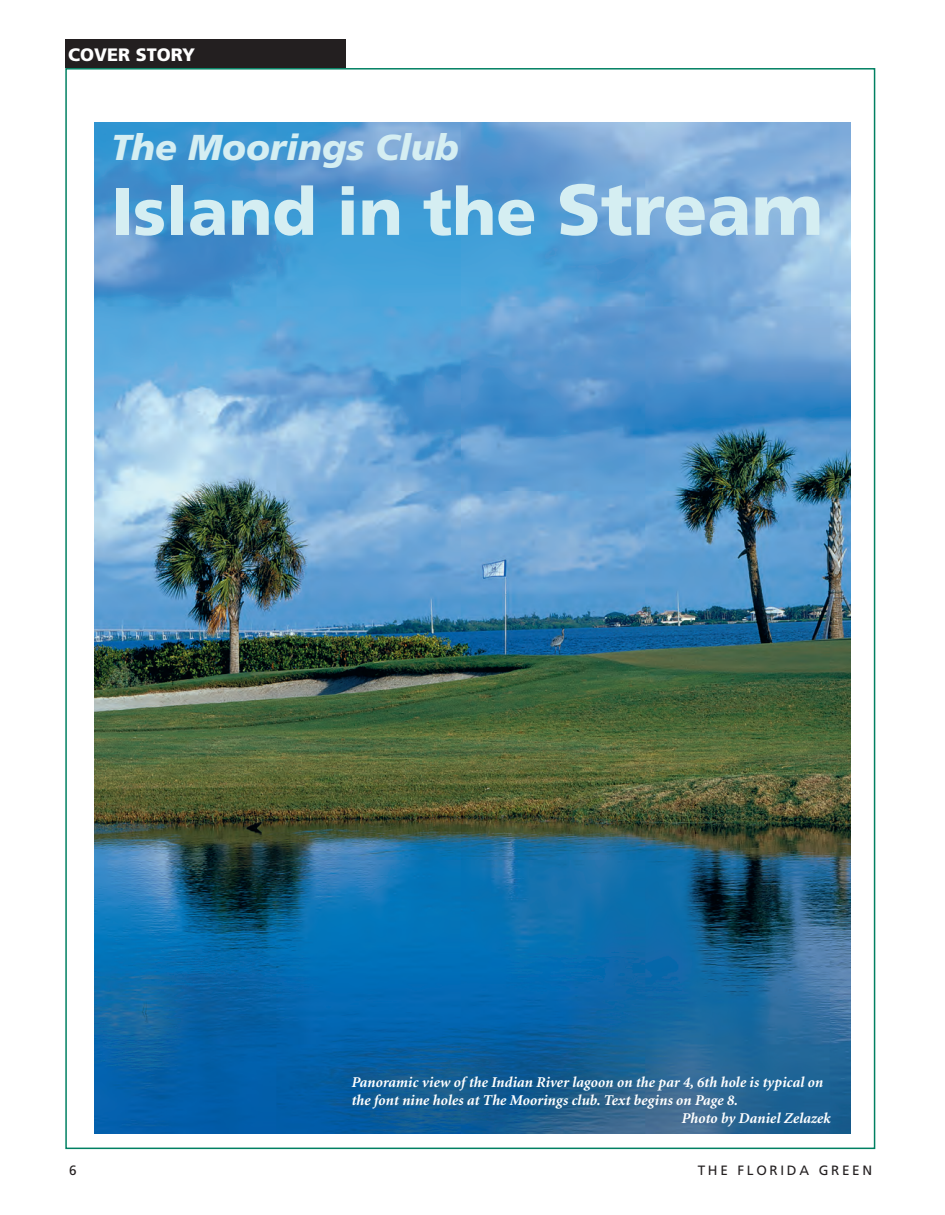
<style>
.page{position:relative;width:945px;height:1215px;background:#fff}
.page>*{position:absolute;margin:0;border:0;box-sizing:border-box;transform-origin:0 0}
.t1{font:900 66px "Frutiger";color:#d5eef2}
.t2{font:italic 900 36px "Frutiger";color:#d5eef2}
.t3{font:900 18px "Frutiger";color:#fff}
.t4{font:italic 700 15px "Minion";color:#fff}
.t5{font:13.5px "Frutiger";letter-spacing:.2em;color:#231f20}
.s1{font-size:72px}
</style>
<div class="page">
<div style="left:65px;top:68px;width:810px;height:1081px;background:#fff;border:2px solid #008062"></div>
<div style="left:65px;top:39px;width:281px;height:29px;background:#231f20"></div>
<img style="left:94px;top:123px;width:756px;height:1011px">
<p class="t3" style="left:68px;top:44px;width:128px">COVER STORY</p>
<h2 class="t2" style="left:111px;top:126px;width:350px">The Moorings Club</h2>
<h1 class="t1" style="left:111px;top:172px;width:714px">Island in the <span class="s1">Stream</span></h1>
<p class="t4" style="left:351px;top:1075px;width:473px">Panoramic view of the Indian River lagoon on the par 4, 6th hole is typical on</p>
<p class="t4" style="left:351px;top:1093px;width:388px">the font nine holes at The Moorings club. Text begins on Page 8.</p>
<p class="t4" style="left:681px;top:1111px;width:151px">Photo by Daniel Zelazek</p>
<p class="t5" style="left:69px;top:1162px;width:9px">6</p>
<p class="t5" style="left:698px;top:1162px;width:176px">THE FLORIDA GREEN</p>
</div>
